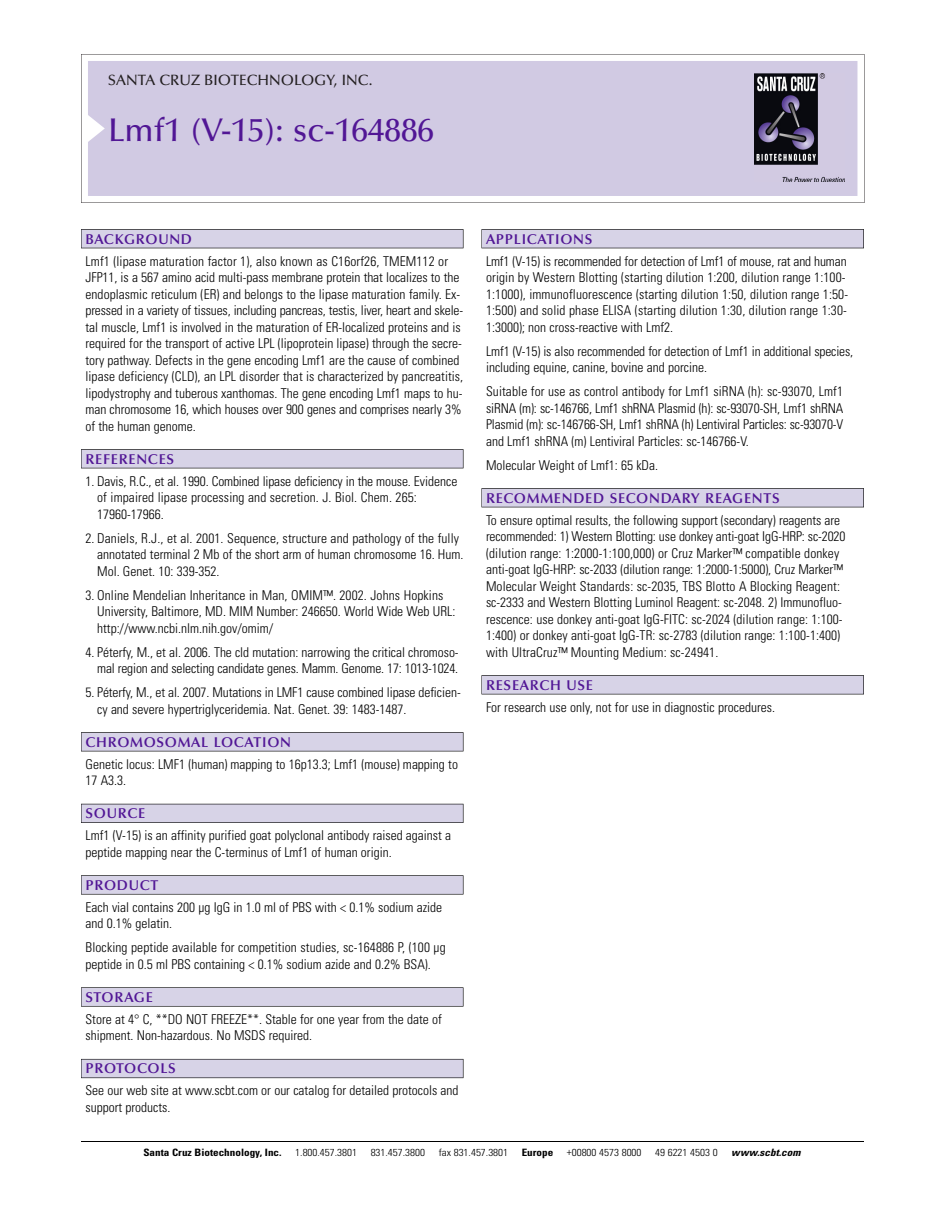
<style>
.page{position:relative;width:945px;height:1215px;background:#fff}
.page>*{position:absolute;margin:0;border:0;box-sizing:border-box;transform-origin:0 0}
.t1{font:500 33px "Optima";color:#511695}
.t2{font:500 15px "Optima";color:#231f20}
.t3{font:600 14.25px "Optima";letter-spacing:.05em;color:#511695}
.t4{font:300 condensed 13.5px/16.5px "Univers";color:#000}
.t5{font:300 condensed 10.2px "Univers";color:#000;scale:1.1 1}
.t6{font:700 condensed 10.2px "Univers";color:#000;scale:1.1 1}
.t7{font:italic 700 condensed 10.2px "Univers";letter-spacing:.005em;color:#000;scale:1.1 1}
</style>
<div class="page">
<svg style="left:81px;top:54px;width:783px;height:149px"></svg>
<div style="left:88px;top:61px;width:769px;height:135px;background:#d1cae3"></div>
<img style="left:755px;top:74px;width:90px;height:108px">
<div style="left:81px;top:229px;width:382px;height:19px;background:#525156"></div>
<div style="left:81px;top:230px;width:382px;height:18px;background:#d7d3e7"></div>
<div style="left:81px;top:449px;width:382px;height:19px;background:#525155"></div>
<div style="left:81px;top:450px;width:382px;height:18px;background:#d7d3e7"></div>
<div style="left:81px;top:732px;width:382px;height:19px;background:#545357"></div>
<div style="left:81px;top:733px;width:382px;height:18px;background:#d7d3e7"></div>
<div style="left:81px;top:804px;width:382px;height:19px;background:#54535a"></div>
<div style="left:81px;top:804px;width:382px;height:18px;background:#d7d3e7"></div>
<svg style="left:81px;top:875px;width:382px;height:20px"></svg>
<div style="left:81px;top:876px;width:382px;height:18px;background:#d7d3e7"></div>
<div style="left:81px;top:987px;width:382px;height:20px;background:#666667"></div>
<div style="left:81px;top:988px;width:382px;height:18px;background:#d7d3e7"></div>
<div style="left:81px;top:1059px;width:382px;height:19px;background:#66646d"></div>
<div style="left:81px;top:1060px;width:382px;height:18px;background:#d7d3e7"></div>
<div style="left:482px;top:229px;width:382px;height:19px;background:#525156"></div>
<div style="left:482px;top:230px;width:381px;height:18px;background:#d7d3e7"></div>
<div style="left:482px;top:488px;width:382px;height:19px;background:#525155"></div>
<div style="left:482px;top:489px;width:381px;height:18px;background:#d7d3e7"></div>
<div style="left:482px;top:675px;width:382px;height:19px;background:#545357"></div>
<div style="left:482px;top:676px;width:381px;height:18px;background:#d7d3e7"></div>
<hr style="left:81px;top:1141px;width:783px;height:1px;background:#000">
<p class="t2" style="left:108px;top:74px;width:266px">SANTA CRUZ BIOTECHNOLOGY, INC.</p>
<h1 class="t1" style="left:108px;top:117px;width:328px">Lmf1 (V-15): sc-164886</h1>
<p class="t3" style="left:86px;top:233px;width:108px">BACKGROUND</p>
<p class="t4" style="left:86px;top:254px;width:379px">Lmf1 (lipase maturation factor 1), also known as C16orf26, TMEM112 or JFP11, is a 567 amino acid multi-pass membrane protein that localizes to the endoplasmic reticulum (ER) and belongs to the lipase maturation family. Ex&shy;pressed in a variety of tissues, including pancreas, testis, liver, heart and skele&shy;tal muscle, Lmf1 is involved in the maturation of ER-localized proteins and is required for the transport of active LPL (lipoprotein lipase) through the secre&shy;tory pathway. Defects in the gene encoding Lmf1 are the cause of combined lipase deficiency (CLD), an LPL disorder that is characterized by pancreatitis, lipodystrophy and tuberous xanthomas. The gene encoding Lmf1 maps to hu&shy;man chromosome 16, which houses over 900 genes and comprises nearly 3% of the human genome.</p>
<p class="t3" style="left:86px;top:453px;width:90px">REFERENCES</p>
<p class="t4" style="left:97px;top:474px;width:362px;text-indent:-12px">1. Davis, R.C., et al. 1990. Combined lipase deficiency in the mouse. Evidence of impaired lipase processing and secretion. J. Biol. Chem. 265:<br>17960-17966.</p>
<p class="t4" style="left:97px;top:531px;width:368px;text-indent:-12px">2. Daniels, R.J., et al. 2001. Sequence, structure and pathology of the fully annotated terminal 2 Mb of the short arm of human chromosome 16. Hum.<br>Mol. Genet. 10: 339-352.</p>
<p class="t4" style="left:97px;top:588px;width:360px;text-indent:-12px">3. Online Mendelian Inheritance in Man, OMIM™. 2002. Johns Hopkins<br>University, Baltimore, MD. MIM Number: 246650. World Wide Web URL: http://www.ncbi.nlm.nih.gov/omim/</p>
<p class="t4" style="left:86px;top:645px;width:375px;text-align:right">4. Péterfy, M., et al. 2006. The cld mutation: narrowing the critical chromoso&shy;mal region and selecting candidate genes. Mamm. Genome. 17: 1013-1024.</p>
<p class="t4" style="left:97px;top:685px;width:365px;text-indent:-12px">5. Péterfy, M., et al. 2007. Mutations in LMF1 cause combined lipase deficien&shy;cy and severe hypertriglyceridemia. Nat. Genet. 39: 1483-1487.</p>
<p class="t3" style="left:86px;top:736px;width:207px">CHROMOSOMAL LOCATION</p>
<p class="t4" style="left:86px;top:757px;width:374px">Genetic locus: LMF1 (human) mapping to 16p13.3; Lmf1 (mouse) mapping to<br>17 A3.3.</p>
<p class="t3" style="left:86px;top:808px;width:61px">SOURCE</p>
<p class="t4" style="left:86px;top:828px;width:367px">Lmf1 (V-15) is an affinity purified goat polyclonal antibody raised against a peptide mapping near the C-terminus of Lmf1 of human origin.</p>
<p class="t3" style="left:86px;top:879px;width:74px">PRODUCT</p>
<p class="t4" style="left:86px;top:900px;width:358px">Each vial contains 200 µg IgG in 1.0 ml of PBS with &lt; 0.1% sodium azide and 0.1% gelatin.</p>
<p class="t4" style="left:86px;top:940px;width:362px">Blocking peptide available for competition studies, sc-164886 P, (100 µg peptide in 0.5 ml PBS containing &lt; 0.1% sodium azide and 0.2% BSA).</p>
<p class="t3" style="left:86px;top:991px;width:69px">STORAGE</p>
<p class="t4" style="left:86px;top:1012px;width:358px">Store at 4° C, **DO NOT FREEZE**. Stable for one year from the date of shipment. Non-hazardous. No MSDS required.</p>
<p class="t3" style="left:86px;top:1063px;width:92px">PROTOCOLS</p>
<p class="t4" style="left:86px;top:1084px;width:375px">See our web site at www.scbt.com or our catalog for detailed protocols and support products.</p>
<p class="t3" style="left:486px;top:233px;width:108px">APPLICATIONS</p>
<p class="t4" style="left:486px;top:254px;width:364px">Lmf1 (V-15) is recommended for detection of Lmf1 of mouse, rat and human origin by Western Blotting (starting dilution 1:200, dilution range 1:100- 1:1000), immunofluorescence (starting dilution 1:50, dilution range 1:50- 1:500) and solid phase ELISA (starting dilution 1:30, dilution range 1:30- 1:3000); non cross-reactive with Lmf2.</p>
<p class="t4" style="left:486px;top:344px;width:369px">Lmf1 (V-15) is also recommended for detection of Lmf1 in additional species, including equine, canine, bovine and porcine.</p>
<p class="t4" style="left:486px;top:384px;width:359px;text-align:justify">Suitable for use as control antibody for Lmf1 siRNA (h): sc-93070, Lmf1 siRNA (m): sc-146766, Lmf1 shRNA Plasmid (h): sc-93070-SH, Lmf1 shRNA Plasmid (m): sc-146766-SH, Lmf1 shRNA (h) Lentiviral Particles: sc-93070-V and Lmf1 shRNA (m) Lentiviral Particles: sc-146766-V.</p>
<p class="t4" style="left:486px;top:458px;width:174px">Molecular Weight of Lmf1: 65 kDa.</p>
<p class="t3" style="left:486px;top:492px;width:295px">RECOMMENDED SECONDARY REAGENTS</p>
<p class="t4" style="left:486px;top:513px;width:361px">To ensure optimal results, the following support (secondary) reagents are recommended: 1) Western Blotting: use donkey anti-goat IgG-HRP: sc-2020 (dilution range: 1:2000-1:100,000) or Cruz Marker™ compatible donkey anti-goat IgG-HRP: sc-2033 (dilution range: 1:2000-1:5000), Cruz Marker™ Molecular Weight Standards: sc-2035, TBS Blotto A Blocking Reagent: sc-2333 and Western Blotting Luminol Reagent: sc-2048. 2) Immunofluo&shy;rescence: use donkey anti-goat IgG-FITC: sc-2024 (dilution range: 1:100- 1:400) or donkey anti-goat IgG-TR: sc-2783 (dilution range: 1:100-1:400) with UltraCruz™ Mounting Medium: sc-24941.</p>
<p class="t3" style="left:486px;top:679px;width:109px">RESEARCH USE</p>
<p class="t4" style="left:486px;top:700px;width:290px">For research use only, not for use in diagnostic procedures.</p>
<p class="t6" style="left:143px;top:1148px;width:127px">Santa Cruz Biotechnology, Inc.</p>
<p class="t5" style="left:295px;top:1148px;width:58px">1.800.457.3801</p>
<p class="t5" style="left:371px;top:1148px;width:51px">831.457.3800</p>
<p class="t5" style="left:439px;top:1148px;width:65px">fax 831.457.3801</p>
<p class="t6" style="left:522px;top:1148px;width:30px">Europe</p>
<p class="t5" style="left:567px;top:1148px;width:69px">+00800 4573 8000</p>
<p class="t5" style="left:655px;top:1148px;width:58px">49 6221 4503 0</p>
<p class="t7" style="left:731px;top:1148px;width:64px">www.scbt.com</p>
</div>
